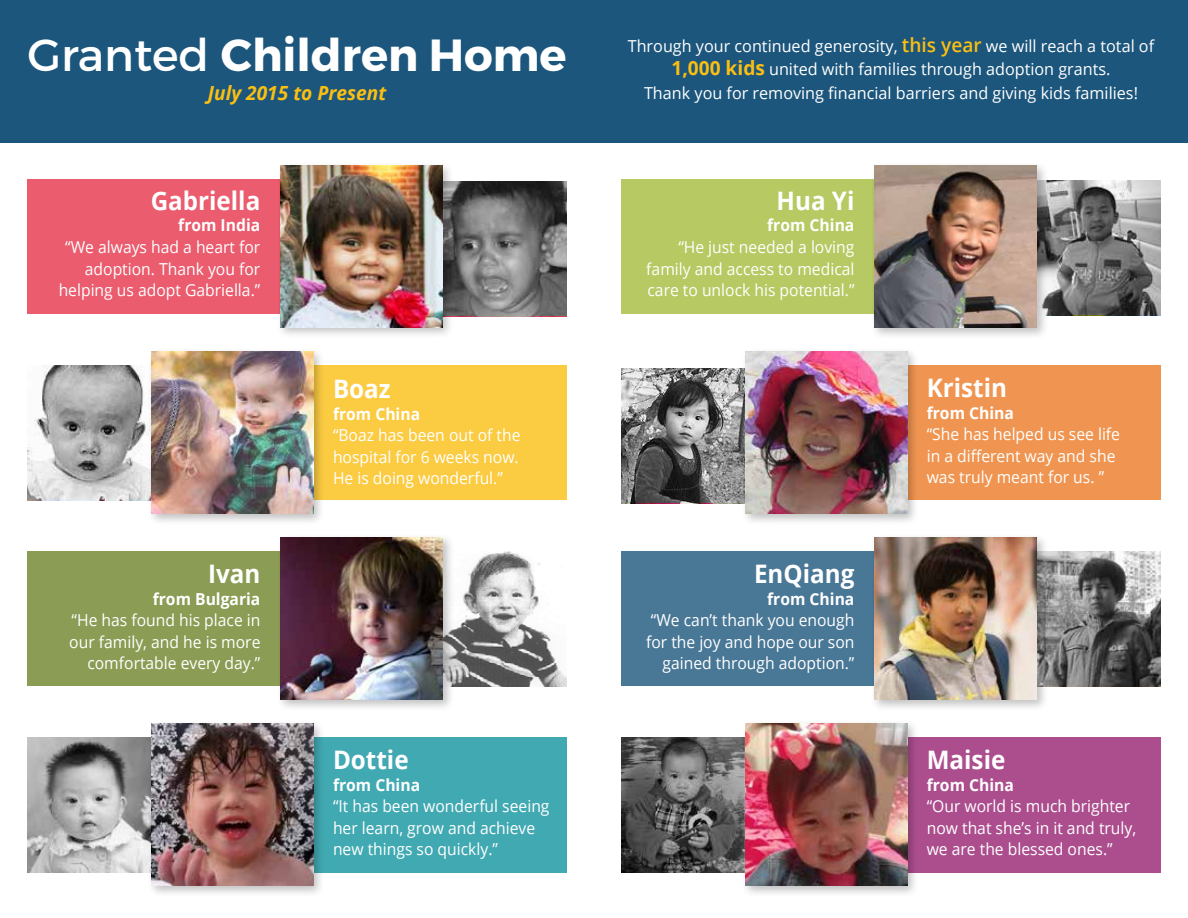
<style>
.page{position:relative;width:1188px;height:918px;background:#fff}
.page>*{position:absolute;margin:0;border:0;box-sizing:border-box;transform-origin:0 0}
.t1{font:700 45px "Montserrat";color:#fff}
.t2{font:700 25.5px "Open Sans";color:#fff;scale:.95 1}
.t3{font:italic 700 19.5px "Open Sans";color:#fbbf13}
.t4{font:16.5px/21.6px "Open Sans";color:#fff;text-align:right;scale:.95 1}
.t5{font:16.5px/23.1px "Open Sans";color:#fff;text-align:center}
.t6{font:700 16.5px "Open Sans";color:#fff;scale:.95 1}
.s1{font-weight:400}
.s2{font-weight:600;font-size:19.5px;color:#fbbf13}
.s3{font-weight:700;font-size:19.5px;color:#fbbf13}
</style>
<div class="page">
<img style="left:455px;top:551px;width:112px;height:135px">
<div style="left:765px;top:365px;width:396px;height:135px;background:#f09551"></div>
<div style="left:621px;top:551px;width:334px;height:135px;background:#497796"></div>
<img style="left:621px;top:368px;width:120px;height:135px">
<img style="left:27px;top:365px;width:120px;height:135px">
<img style="left:1049px;top:551px;width:112px;height:135px">
<img style="left:621px;top:737px;width:120px;height:135px">
<img style="left:27px;top:737px;width:120px;height:135px">
<div style="left:621px;top:179px;width:353px;height:135px;background:#b6c962"></div>
<div style="left:814px;top:737px;width:347px;height:135px;background:#ac4e8e"></div>
<div style="left:27px;top:551px;width:357px;height:135px;background:#8b9c54"></div>
<div style="left:199px;top:365px;width:368px;height:135px;background:#fbcb42"></div>
<div style="left:250px;top:737px;width:317px;height:135px;background:#41a9b2"></div>
<div style="left:147px;top:720px;width:178px;height:178px;background:#000;opacity:.25"></div>
<img style="left:151px;top:724px;width:162px;height:162px">
<div style="left:276px;top:534px;width:179px;height:178px;background:#000;opacity:.25"></div>
<img style="left:281px;top:538px;width:162px;height:162px">
<div style="left:147px;top:348px;width:178px;height:178px;background:#000;opacity:.25"></div>
<img style="left:151px;top:352px;width:162px;height:162px">
<div style="left:741px;top:348px;width:178px;height:178px;background:#000;opacity:.25"></div>
<img style="left:745px;top:352px;width:162px;height:162px">
<div style="left:741px;top:720px;width:178px;height:178px;background:#000;opacity:.25"></div>
<img style="left:745px;top:724px;width:162px;height:162px">
<div style="left:870px;top:534px;width:179px;height:178px;background:#000;opacity:.25"></div>
<img style="left:875px;top:538px;width:162px;height:162px">
<div style="left:0;top:0;width:1188px;height:143px;background:#1c567c"></div>
<img style="left:454px;top:181px;width:113px;height:135px">
<div style="left:27px;top:179px;width:357px;height:135px;background:#ea5c6e"></div>
<div style="left:276px;top:161px;width:178px;height:178px;background:#000;opacity:.25"></div>
<img style="left:280px;top:165px;width:162px;height:162px">
<img style="left:1048px;top:180px;width:113px;height:135px">
<div style="left:870px;top:162px;width:178px;height:178px;background:#000;opacity:.25"></div>
<img style="left:875px;top:166px;width:162px;height:162px">
<h1 class="t1" style="left:27px;top:27px;width:541px"><span class="s1">Granted</span> Children Home</h1>
<p class="t3" style="left:208px;top:79px;width:180px">July 2015 to Present</p>
<h2 class="t2" style="left:151px;top:183px;width:117px">Gabriella</h2>
<p class="t6" style="left:178px;top:214px;width:88px">from India</p>
<p class="t4" style="left:59px;top:236px;width:214px">“We always had a heart for adoption. Thank you for helping us adopt Gabriella.”</p>
<h2 class="t2" style="left:208px;top:556px;width:57px">Ivan</h2>
<p class="t6" style="left:153px;top:587px;width:115px">from Bulgaria</p>
<p class="t4" style="left:69px;top:609px;width:203px">“He has found his place in our family, and he is more comfortable every day.”</p>
<h2 class="t2" style="left:333px;top:371px;width:62px">Boaz</h2>
<p class="t6" style="left:333px;top:402px;width:93px">from China</p>
<p class="t4" style="left:333px;top:424px;width:199px;text-align:justify">“Boaz has been out of the hospital for 6 weeks now.<br>He is doing wonderful.”</p>
<h2 class="t2" style="left:333px;top:742px;width:81px">Dottie</h2>
<p class="t6" style="left:333px;top:773px;width:93px">from China</p>
<p class="t4" style="left:333px;top:795px;width:229px;text-align:left">“It has been wonderful seeing her learn, grow and achieve new things so quickly.”</p>
<p class="t5" style="left:628px;top:34px;width:528px">Through your continued generosity, <span class="s2">this year</span> we will reach a total of<br><span class="s3">1,000 kids</span> united with families through adoption grants.<br>Thank you for removing financial barriers and giving kids families!</p>
<h2 class="t2" style="left:777px;top:183px;width:83px">Hua Yi</h2>
<p class="t6" style="left:767px;top:214px;width:93px">from China</p>
<p class="t4" style="left:646px;top:236px;width:221px;text-align:justify;text-indent:32px">“He just needed a loving family and access to medical care to unlock his potential.”</p>
<h2 class="t2" style="left:754px;top:556px;width:107px">EnQiang</h2>
<p class="t6" style="left:767px;top:587px;width:93px">from China</p>
<p class="t4" style="left:646px;top:609px;width:221px">“We can’t thank you enough for the joy and hope our son gained through adoption.”</p>
<h2 class="t2" style="left:927px;top:370px;width:86px">Kristin</h2>
<p class="t6" style="left:927px;top:401px;width:93px">from China</p>
<p class="t4" style="left:927px;top:423px;width:205px;text-align:left">“She has helped us see life in a different way and she was truly meant for us. ”</p>
<h2 class="t2" style="left:927px;top:742px;width:84px">Maisie</h2>
<p class="t6" style="left:927px;top:773px;width:93px">from China</p>
<p class="t4" style="left:927px;top:795px;width:222px;text-align:left">“Our world is much brighter now that she’s in it and truly, we are the blessed ones.”</p>
</div>
